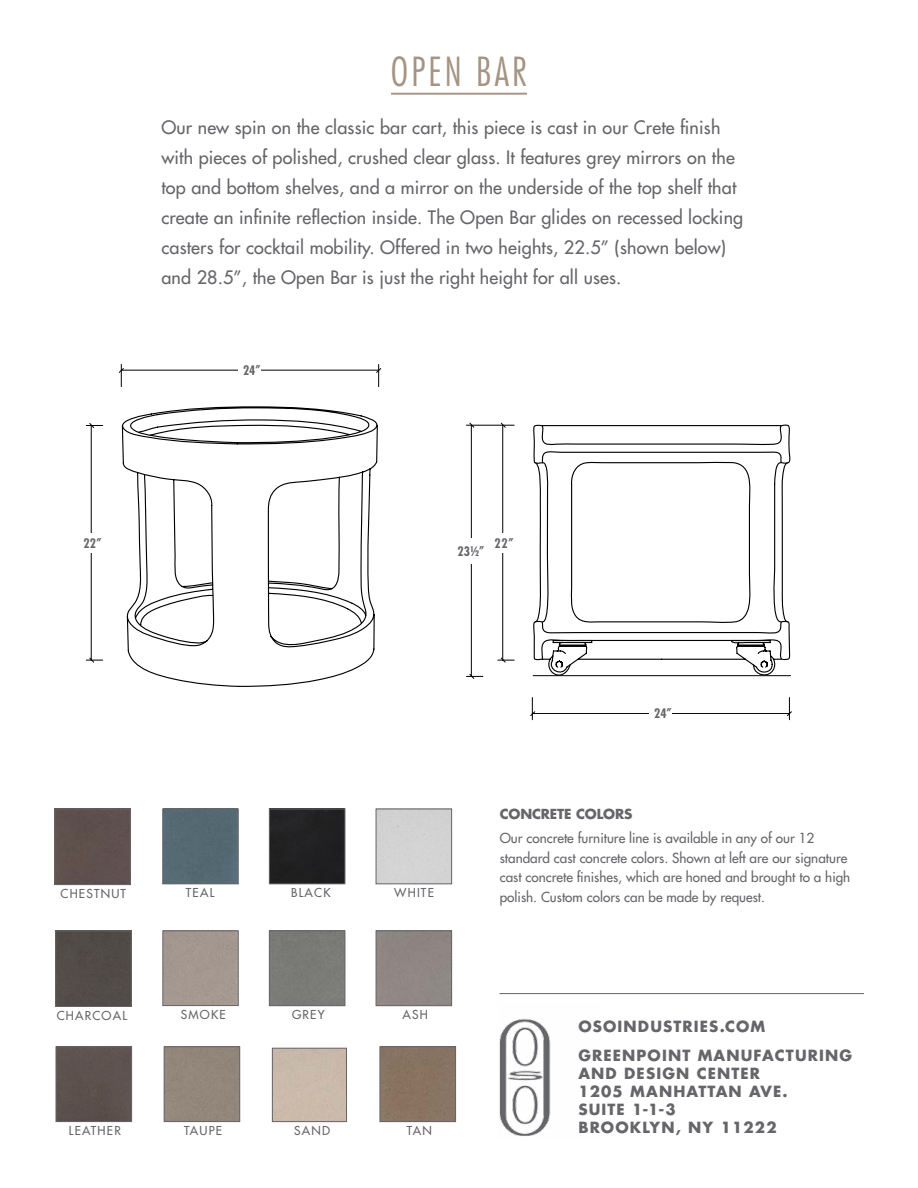
<style>
.page{position:relative;width:918px;height:1188px;background:#fff}
.page>*{position:absolute;margin:0;border:0;box-sizing:border-box;transform-origin:0 0}
.t1{font:300 condensed 39px "Futura Std";letter-spacing:.08em;color:#a59483}
.t2{font:500 18px/30px "Futura Std";letter-spacing:.01em;color:#65656a}
.t3{font:700 15px/18px "Futura Std";letter-spacing:.075em;color:#65656a}
.t4{font:500 13.5px/19.5px "Futura Std";color:#65656a}
.t5{font:700 13.5px "Futura Std";letter-spacing:-.01em;color:#65656a}
.t6{font:700 condensed 12.75px "Futura Std";color:#65656a}
.t7{font:500 12px "Futura Std";letter-spacing:.1em;color:#65656a}
</style>
<div class="page">
<hr style="left:391px;top:93px;width:136px;height:2px;background:#a59483">
<hr style="left:533px;top:675px;width:258px;height:1px;background:#000">
<svg style="left:534px;top:424px;width:255px;height:253px"></svg>
<svg style="left:121px;top:406px;width:257px;height:281px"></svg>
<hr style="left:532px;top:713px;width:257px;height:1px;background:#000">
<div style="left:650px;top:707px;width:22px;height:11px;background:#fff"></div>
<svg style="left:376px;top:364px;width:6px;height:23px"></svg>
<svg style="left:786px;top:698px;width:6px;height:22px"></svg>
<svg style="left:530px;top:698px;width:6px;height:22px"></svg>
<hr style="left:466px;top:425px;width:48px;height:1px;background:#000">
<svg style="left:500px;top:422px;width:6px;height:6px"></svg>
<svg style="left:469px;top:422px;width:6px;height:6px"></svg>
<svg style="left:498px;top:657px;width:16px;height:6px"></svg>
<svg style="left:86px;top:657px;width:17px;height:6px"></svg>
<svg style="left:86px;top:423px;width:17px;height:6px"></svg>
<svg style="left:466px;top:673px;width:17px;height:6px"></svg>
<svg style="left:118px;top:364px;width:6px;height:23px"></svg>
<hr style="left:121px;top:370px;width:257px;height:1px;background:#000">
<hr style="left:502px;top:425px;width:1px;height:235px;background:#000">
<hr style="left:91px;top:425px;width:1px;height:235px;background:#000">
<hr style="left:471px;top:425px;width:1px;height:251px;background:#000">
<div style="left:239px;top:364px;width:22px;height:11px;background:#fff"></div>
<div style="left:488px;top:533px;width:32px;height:20px;background:#fff"></div>
<div style="left:77px;top:533px;width:31px;height:20px;background:#fff"></div>
<div style="left:457px;top:538px;width:28px;height:25px;background:#fff"></div>
<div style="left:56px;top:811px;width:73px;height:72px;background:#5e504e"></div>
<div style="left:54px;top:809px;width:77px;height:76px;border:1px solid #65656a"></div>
<div style="left:271px;top:811px;width:72px;height:71px;background:#202022"></div>
<div style="left:269px;top:809px;width:76px;height:75px;border:1px solid #65656a"></div>
<div style="left:164px;top:811px;width:73px;height:71px;background:#556972"></div>
<div style="left:162px;top:809px;width:77px;height:75px;border:1px solid #65656a"></div>
<div style="left:376px;top:809px;width:76px;height:75px;border:1px solid #65656a"></div>
<div style="left:58px;top:1048px;width:72px;height:72px;background:#5e524f"></div>
<div style="left:56px;top:1046px;width:76px;height:76px;border:1px solid #65656a"></div>
<div style="left:382px;top:1048px;width:72px;height:72px;background:#887462"></div>
<div style="left:380px;top:1046px;width:76px;height:76px;border:1px solid #65656a"></div>
<div style="left:164px;top:1046px;width:76px;height:76px;border:1px solid #65656a"></div>
<div style="left:272px;top:1048px;width:75px;height:74px;border:1px solid #65656a"></div>
<div style="left:57px;top:932px;width:73px;height:73px;background:#524c48"></div>
<div style="left:55px;top:930px;width:77px;height:77px;border:1px solid #65656a"></div>
<div style="left:269px;top:930px;width:76px;height:76px;border:1px solid #65656a"></div>
<div style="left:162px;top:930px;width:77px;height:76px;border:1px solid #65656a"></div>
<div style="left:376px;top:930px;width:76px;height:76px;border:1px solid #65656a"></div>
<img style="left:499px;top:1018px;width:52px;height:118px">
<hr style="left:500px;top:993px;width:364px;height:1px;background:#65656a">
<h1 class="t1" style="left:391px;top:49px;width:138px">OPEN BAR</h1>
<p class="t2" style="left:161px;top:113px;width:583px">Our new spin on the classic bar cart, this piece is cast in our Crete finish with pieces of polished, crushed clear glass. It features grey mirrors on the top and bottom shelves, and a mirror on the underside of the top shelf that create an infinite reflection inside. The Open Bar glides on recessed locking casters for cocktail mobility. Offered in two heights, 22.5” (shown below) and 28.5”, the Open Bar is just the right height for all uses.</p>
<p class="t6" style="left:243px;top:362px;width:19px">24<sup>”</sup></p>
<p class="t6" style="left:83px;top:536px;width:20px">22<sup>”</sup></p>
<p class="t6" style="left:495px;top:536px;width:20px">22<sup>”</sup></p>
<p class="t6" style="left:458px;top:543px;width:28px">231/2<sup>”</sup></p>
<p class="t6" style="left:654px;top:705px;width:19px">24<sup>”</sup></p>
<p class="t5" style="left:500px;top:805px;width:134px">CONCRETE COLORS</p>
<p class="t4" style="left:500px;top:829px;width:352px">Our concrete furniture line is available in any of our 12 standard cast concrete colors. Shown at left are our signature cast concrete finishes, which are honed and brought to a high</p>
<p class="t7" style="left:186px;top:885px;width:30px">TEAL</p>
<p class="t7" style="left:291px;top:885px;width:41px">BLACK</p>
<p class="t7" style="left:394px;top:885px;width:41px">WHITE</p>
<p class="t7" style="left:61px;top:886px;width:67px">CHESTNUT</p>
<p class="t4" style="left:500px;top:887px;width:267px">polish. Custom colors can be made by request.</p>
<p class="t7" style="left:57px;top:1008px;width:72px">CHARCOAL</p>
<p class="t7" style="left:181px;top:1007px;width:46px">SMOKE</p>
<p class="t7" style="left:292px;top:1007px;width:34px">GREY</p>
<p class="t7" style="left:402px;top:1007px;width:27px">ASH</p>
<p class="t7" style="left:69px;top:1123px;width:53px">LEATHER</p>
<p class="t7" style="left:184px;top:1123px;width:39px">TAUPE</p>
<p class="t7" style="left:294px;top:1123px;width:37px">SAND</p>
<p class="t7" style="left:407px;top:1123px;width:26px">TAN</p>
<p class="t3" style="left:578px;top:1012px;width:275px;line-height:29px">OSOINDUSTRIES.COM<br>GREENPOINT MANUFACTURING</p>
<p class="t3" style="left:578px;top:1064px;width:211px">AND DESIGN CENTER<br>1205 MANHATTAN AVE.<br>SUITE 1-1-3<br>BROOKLYN, NY 11222</p>
</div>
